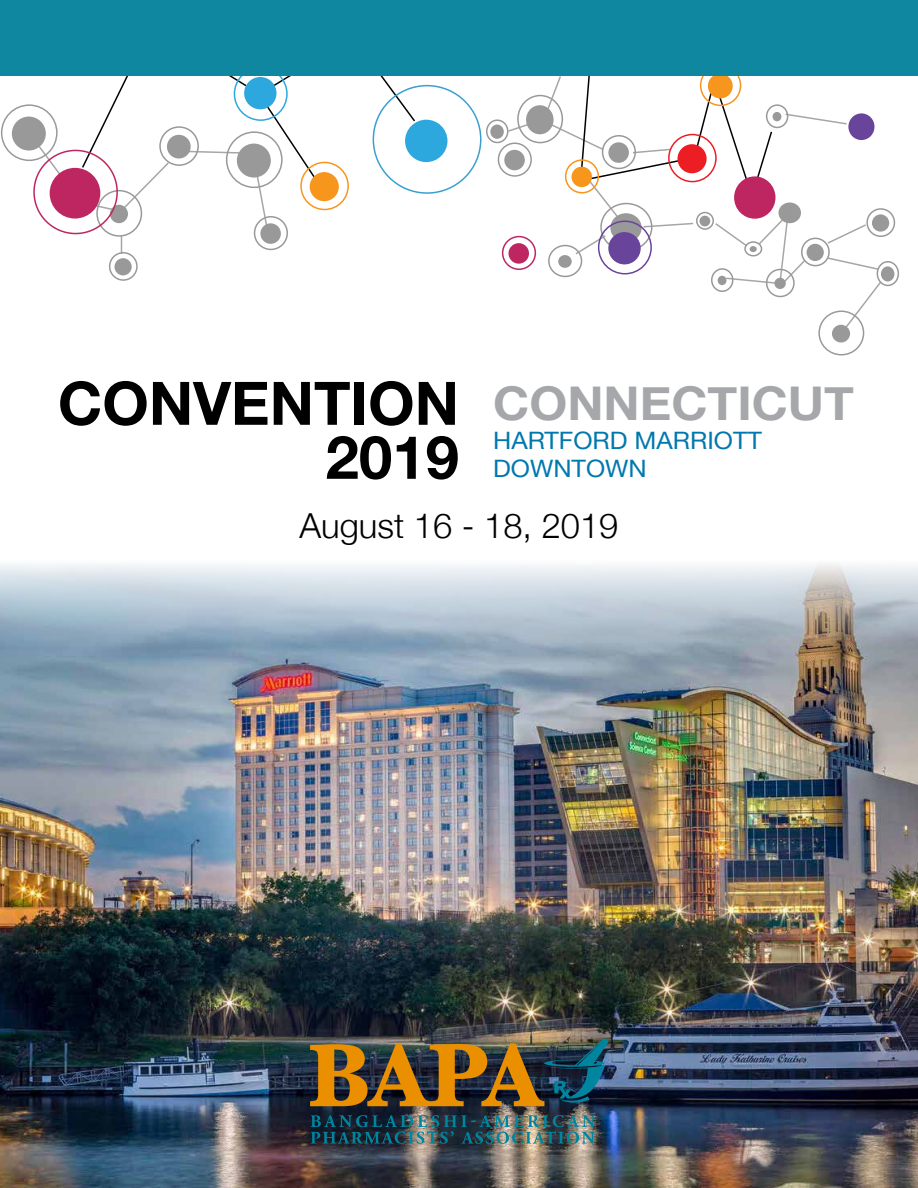
<style>
.page{position:relative;width:918px;height:1188px;background:#fff}
.page>*{position:absolute;margin:0;border:0;box-sizing:border-box;transform-origin:0 0}
.t1{font:700 60px/54px "Helvetica Neue";color:#000;text-align:right}
.t2{font:700 46.5px "Helvetica Neue";color:#a5a7aa;scale:1.05 1}
.t3{font:300 34.5px "Helvetica Neue";color:#000}
.t4{font:24px/28.8px "Helvetica Neue";color:#0078ae;scale:1.05 1}
</style>
<div class="page">
<img style="left:0;top:658px;width:918px;height:530px">
<svg style="left:0;top:77px;width:918px;height:581px"></svg>
<img style="left:310px;top:1043px;width:234px;height:63px">
<img style="left:385px;top:1115px;width:194px;height:12px">
<img style="left:427px;top:1131px;width:152px;height:13px">
<img style="left:544px;top:1038px;width:65px;height:65px">
<svg style="left:121px;top:237px;width:1px;height:15px"></svg>
<svg style="left:188px;top:150px;width:53px;height:5px"></svg>
<svg style="left:34px;top:76px;width:136px;height:139px"></svg>
<svg style="left:213px;top:76px;width:35px;height:12px"></svg>
<svg style="left:270px;top:76px;width:41px;height:13px"></svg>
<svg style="left:253px;top:102px;width:64px;height:129px"></svg>
<svg style="left:375px;top:76px;width:42px;height:47px"></svg>
<svg style="left:507px;top:76px;width:376px;height:257px"></svg>
<div style="left:12px;top:117px;width:34px;height:34px;background:#999;border-radius:50%"></div>
<div style="left:1px;top:104px;width:57px;height:57px;border:2px solid #999;border-radius:50%"></div>
<div style="left:237px;top:144px;width:34px;height:34px;background:#999;border-radius:50%"></div>
<div style="left:226px;top:131px;width:57px;height:57px;border:2px solid #999;border-radius:50%"></div>
<div style="left:167px;top:135px;width:24px;height:24px;background:#999;border-radius:50%"></div>
<div style="left:159px;top:126px;width:40px;height:40px;border:2px solid #999;border-radius:50%"></div>
<div style="left:260px;top:223px;width:21px;height:21px;background:#999;border-radius:50%"></div>
<div style="left:254px;top:216px;width:34px;height:34px;border:2px solid #999;border-radius:50%"></div>
<div style="left:504px;top:150px;width:21px;height:20px;background:#999;border-radius:50%"></div>
<div style="left:498px;top:142px;width:34px;height:35px;border:2px solid #999;border-radius:50%"></div>
<div style="left:608px;top:142px;width:21px;height:21px;background:#999;border-radius:50%"></div>
<div style="left:602px;top:135px;width:34px;height:34px;border:2px solid #999;border-radius:50%"></div>
<div style="left:526px;top:105px;width:28px;height:29px;background:#999;border-radius:50%"></div>
<div style="left:517px;top:95px;width:46px;height:48px;border:2px solid #999;border-radius:50%"></div>
<div style="left:490px;top:125px;width:14px;height:14px;background:#999;border-radius:50%"></div>
<div style="left:486px;top:119px;width:22px;height:24px;border:2px solid #999;border-radius:50%"></div>
<div style="left:114px;top:258px;width:18px;height:17px;background:#999;border-radius:50%"></div>
<div style="left:109px;top:252px;width:29px;height:29px;border:2px solid #999;border-radius:50%"></div>
<div style="left:610px;top:213px;width:32px;height:29px;background:#999;border-radius:50%"></div>
<div style="left:600px;top:203px;width:53px;height:48px;border:2px solid #999;border-radius:50%"></div>
<div style="left:807px;top:244px;width:17px;height:17px;background:#999;border-radius:50%"></div>
<div style="left:801px;top:238px;width:29px;height:28px;border:2px solid #999;border-radius:50%"></div>
<div style="left:872px;top:214px;width:17px;height:18px;background:#999;border-radius:50%"></div>
<div style="left:866px;top:208px;width:29px;height:29px;border:2px solid #999;border-radius:50%"></div>
<div style="left:110px;top:205px;width:18px;height:18px;background:#999;border-radius:50%"></div>
<div style="left:96px;top:190px;width:46px;height:47px;border:2px solid #999;border-radius:50%"></div>
<div style="left:558px;top:255px;width:14px;height:13px;background:#999;border-radius:50%"></div>
<div style="left:548px;top:245px;width:34px;height:32px;border:2px solid #999;border-radius:50%"></div>
<div style="left:718px;top:276px;width:9px;height:9px;background:#999;border-radius:50%"></div>
<div style="left:711px;top:268px;width:23px;height:24px;border:2px solid #999;border-radius:50%"></div>
<div style="left:773px;top:112px;width:8px;height:9px;background:#999;border-radius:50%"></div>
<div style="left:766px;top:104px;width:22px;height:24px;border:2px solid #999;border-radius:50%"></div>
<div style="left:699px;top:216px;width:11px;height:10px;background:#999;border-radius:50%"></div>
<div style="left:696px;top:212px;width:18px;height:18px;border:2px solid #999;border-radius:50%"></div>
<div style="left:750px;top:246px;width:7px;height:6px;background:#999;border-radius:50%"></div>
<div style="left:744px;top:241px;width:18px;height:15px;border:2px solid #999;border-radius:50%"></div>
<div style="left:774px;top:278px;width:12px;height:11px;background:#999;border-radius:50%"></div>
<div style="left:766px;top:269px;width:29px;height:28px;border:2px solid #999;border-radius:50%"></div>
<div style="left:832px;top:325px;width:18px;height:18px;background:#999;border-radius:50%"></div>
<div style="left:818px;top:310px;width:46px;height:46px;border:2px solid #999;border-radius:50%"></div>
<div style="left:881px;top:266px;width:13px;height:16px;background:#999;border-radius:50%"></div>
<div style="left:877px;top:261px;width:22px;height:25px;border:2px solid #999;border-radius:50%"></div>
<div style="left:778px;top:202px;width:23px;height:21px;background:#999;border-radius:50%"></div>
<div style="left:50px;top:168px;width:50px;height:51px;background:#be2662;border-radius:50%"></div>
<div style="left:33px;top:150px;width:85px;height:84px;border:2px solid #be2662;border-radius:50%"></div>
<div style="left:405px;top:120px;width:42px;height:42px;background:#2ca8df;border-radius:50%"></div>
<div style="left:373px;top:85px;width:109px;height:109px;border:2px solid #38a0d0;border-radius:50%"></div>
<div style="left:244px;top:77px;width:32px;height:32px;background:#2ca8df;border-radius:50%"></div>
<div style="left:234px;top:67px;width:54px;height:54px;border:2px solid #2ca8df;border-radius:50%"></div>
<div style="left:608px;top:232px;width:33px;height:32px;background:#69449b;border-radius:50%"></div>
<div style="left:598px;top:220px;width:54px;height:54px;border:2px solid #69449b;border-radius:50%"></div>
<div style="left:677px;top:144px;width:30px;height:29px;background:#ed1d24;border-radius:50%"></div>
<div style="left:668px;top:134px;width:49px;height:48px;border:2px solid #ed1d24;border-radius:50%"></div>
<div style="left:708px;top:74px;width:25px;height:24px;background:#f7961d;border-radius:50%"></div>
<div style="left:700px;top:65px;width:41px;height:41px;border:2px solid #f7961d;border-radius:50%"></div>
<div style="left:509px;top:243px;width:20px;height:21px;background:#be2662;border-radius:50%"></div>
<div style="left:502px;top:236px;width:34px;height:34px;border:2px solid #be2662;border-radius:50%"></div>
<div style="left:572px;top:167px;width:20px;height:20px;background:#f7961d;border-radius:50%"></div>
<div style="left:565px;top:159px;width:34px;height:35px;border:2px solid #f7961d;border-radius:50%"></div>
<div style="left:310px;top:172px;width:29px;height:29px;background:#f7961d;border-radius:50%"></div>
<div style="left:300px;top:162px;width:49px;height:48px;border:2px solid #f7961d;border-radius:50%"></div>
<div style="left:734px;top:176px;width:41px;height:43px;background:#be2662;border-radius:50%"></div>
<div style="left:848px;top:113px;width:26px;height:27px;background:#69449b;border-radius:50%"></div>
<div style="left:0;top:0;width:918px;height:76px;background:#1087a1"></div>
<h1 class="t1" style="left:58px;top:378px;width:403px">CONVENTION<br>2019</h1>
<h2 class="t2" style="left:493px;top:367px;width:345px">CONNECTICUT</h2>
<p class="t4" style="left:493px;top:427px;width:258px">HARTFORD MARRIOTT<br>DOWNTOWN</p>
<h3 class="t3" style="left:300px;top:498px;width:320px">August 16 - 18, 2019</h3>
</div>
